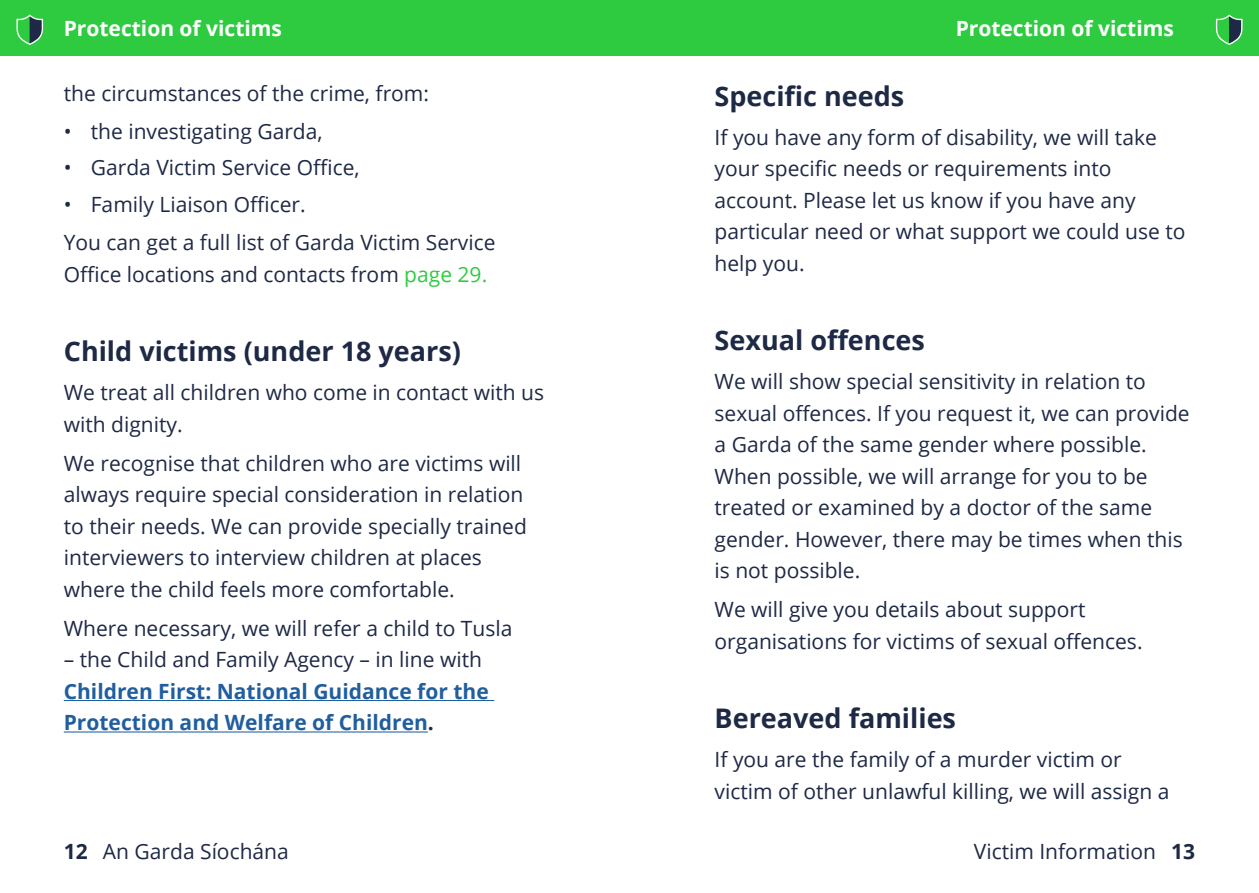
<style>
.page{position:relative;width:1259px;height:893px;background:#fff}
.page>*{position:absolute;margin:0;border:0;box-sizing:border-box;transform-origin:0 0}
.t1{font:700 27px "Open Sans";color:#1e2945}
.t2{font:21px/31.5px "Open Sans";color:#1e2945}
.t3{font:700 21px/31.5px "Open Sans";color:#215e9e}
.t4{font:700 21px "Open Sans";color:#fff}
.s1{color:#2ecb40}
.s2{color:#1e2945}
.s3{font-weight:700}
</style>
<div class="page">
<div style="left:629px;top:0;width:630px;height:55px;background:#2ecb40"></div>
<div style="left:0;top:0;width:629px;height:55px;background:#2ecb40"></div>
<hr style="left:64px;top:700px;width:430px;height:1px;background:#215e9e">
<hr style="left:64px;top:731px;width:364px;height:1px;background:#215e9e">
<svg style="left:1215px;top:14px;width:28px;height:31px"></svg>
<svg style="left:16px;top:14px;width:28px;height:31px"></svg>
<p class="t4" style="left:64px;top:13px;width:220px">Protection of victims</p>
<p class="t4" style="left:955px;top:13px;width:220px">Protection of victims</p>
<p class="t2" style="left:64px;top:77px;width:367px">the circumstances of the crime, from:</p>
<p class="t2" style="left:64px;top:115px;width:260px">• the investigating Garda,</p>
<p class="t2" style="left:64px;top:151px;width:297px">• Garda Victim Service Office,</p>
<p class="t2" style="left:64px;top:185px;width:433px;line-height:38.2px">• Family Liaison Officer.<br>You can get a full list of Garda Victim Service</p>
<p class="t2" style="left:64px;top:258px;width:425px">Office locations and contacts from <span class="s1">page 29.</span></p>
<p class="t1" style="left:64px;top:332px;width:399px">Child victims (under 18 years)</p>
<p class="t2" style="left:64px;top:376px;width:482px">We treat all children who come in contact with us with dignity.</p>
<p class="t2" style="left:64px;top:447px;width:465px">We recognise that children who are victims will always require special consideration in relation to their needs. We can provide specially trained interviewers to interview children at places where the child feels more comfortable.</p>
<p class="t2" style="left:64px;top:612px;width:450px">Where necessary, we will refer a child to Tusla</p>
<p class="t2" style="left:64px;top:643px;width:420px">– the Child and Family Agency – in line with</p>
<p class="t3" style="left:64px;top:675px;width:426px">Children First: National Guidance for the<br>Protection and Welfare of Children<span class="s2">.</span></p>
<p class="t1" style="left:714px;top:77px;width:191px">Specific needs</p>
<p class="t2" style="left:714px;top:121px;width:472px">If you have any form of disability, we will take your specific needs or requirements into account. Please let us know if you have any particular need or what support we could use to help you.</p>
<p class="t1" style="left:714px;top:321px;width:212px">Sexual offences</p>
<p class="t2" style="left:714px;top:365px;width:476px">We will show special sensitivity in relation to sexual offences. If you request it, we can provide a Garda of the same gender where possible.<br>When possible, we will arrange for you to be treated or examined by a doctor of the same gender. However, there may be times when this is not possible.</p>
<p class="t2" style="left:714px;top:593px;width:429px">We will give you details about support organisations for victims of sexual offences.</p>
<p class="t1" style="left:714px;top:699px;width:243px">Bereaved families</p>
<p class="t2" style="left:714px;top:743px;width:456px">If you are the family of a murder victim or victim of other unlawful killing, we will assign a</p>
<p class="t2" style="left:64px;top:835px;width:226px"><span class="s3">12</span> An Garda Síochána</p>
<p class="t2" style="left:974px;top:835px;width:223px">Victim Information <span class="s3">13</span></p>
</div>
